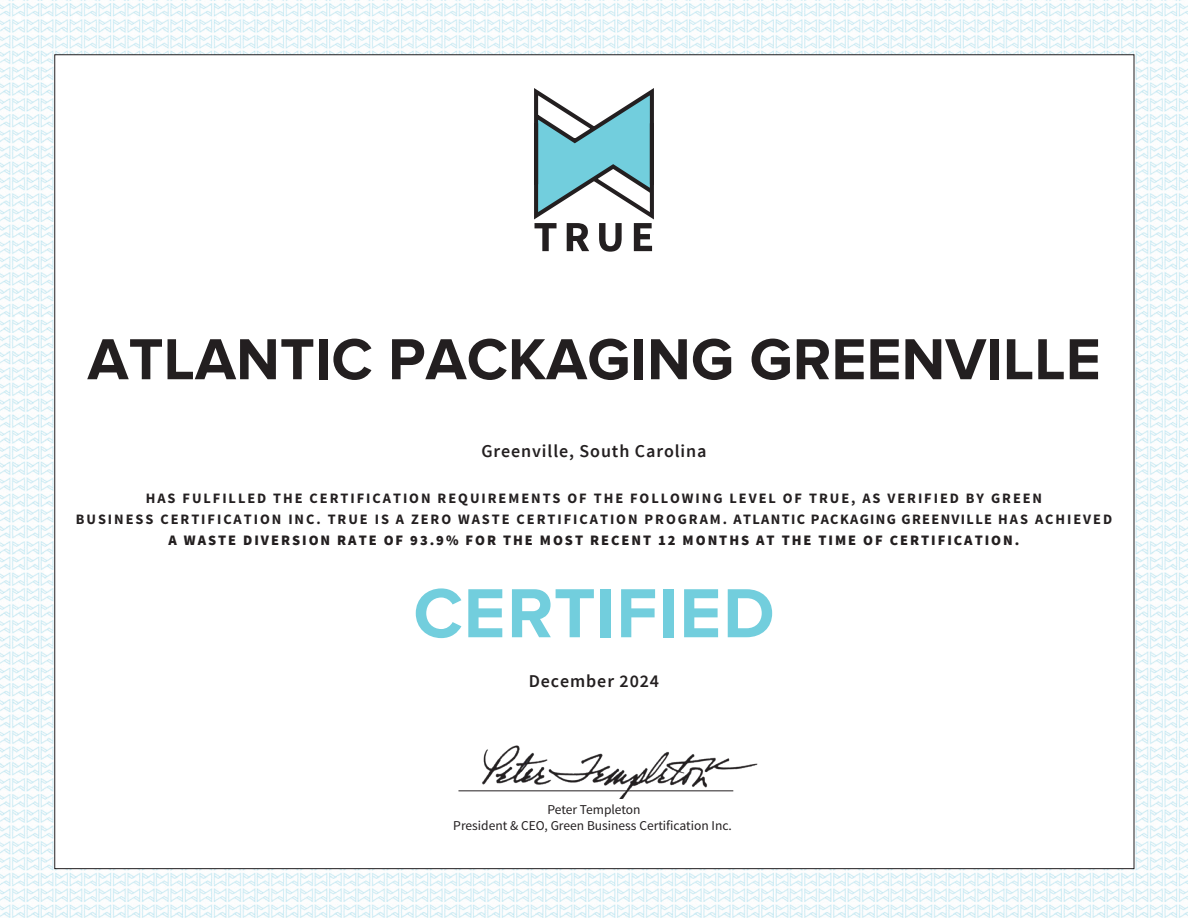
<style>
.page{position:relative;width:1188px;height:918px;background:#fff}
.page>*{position:absolute;margin:0;border:0;box-sizing:border-box;transform-origin:0 0}
.t1{font:700 72px "Proxima Nova";letter-spacing:.015em;color:#72cedd}
.t2{font:700 60px "Proxima Nova";color:#231f20}
.t3{font:600 18px "Source Sans Pro";letter-spacing:.05em;color:#231f20}
.t4{font:700 14.4px/21px "Source Sans Pro";letter-spacing:.135em;color:#231f20;text-align:center}
.t5{font:900 14.4px "Source Sans Pro";letter-spacing:.135em;color:#231f20}
.t6{font:13.5px/16.2px "Source Sans Pro";color:#231f20;text-align:center}
</style>
<div class="page">
<img style="left:0;top:0;width:1188px;height:918px">
<div style="left:55px;top:55px;width:1079px;height:814px;background:#fff"></div>
<svg style="left:534px;top:88px;width:120px;height:164px"></svg>
<hr style="left:458px;top:790px;width:275px;height:1px;background:#231f20">
<img style="left:477px;top:745px;width:281px;height:54px">
<h2 class="t2" style="left:87px;top:325px;width:1015px">ATLANTIC PACKAGING GREENVILLE</h2>
<p class="t3" style="left:481px;top:440px;width:227px">Greenville, South Carolina</p>
<p class="t4" style="left:76px;top:489px;width:1038px">HAS FULFILLED THE CERTIFICATION REQUIREMENTS OF THE FOLLOWING LEVEL OF TRUE, AS VERIFIED BY GREEN<br>BUSINESS CERTIFICATION INC. TRUE IS A ZERO WASTE CERTIFICATION PROGRAM. ATLANTIC PACKAGING GREENVILLE HAS ACHIEVED</p>
<p class="t5" style="left:169px;top:531px;width:852px">A WASTE DIVERSION RATE OF 93.9% FOR THE MOST RECENT 12 MONTHS AT THE TIME OF CERTIFICATION.</p>
<h1 class="t1" style="left:413px;top:572px;width:363px">CERTIFIED</h1>
<p class="t3" style="left:529px;top:670px;width:132px">December 2024</p>
<p class="t6" style="left:453px;top:801px;width:280px">Peter Templeton<br>President &amp; CEO, Green Business Certification Inc.</p>
</div>
